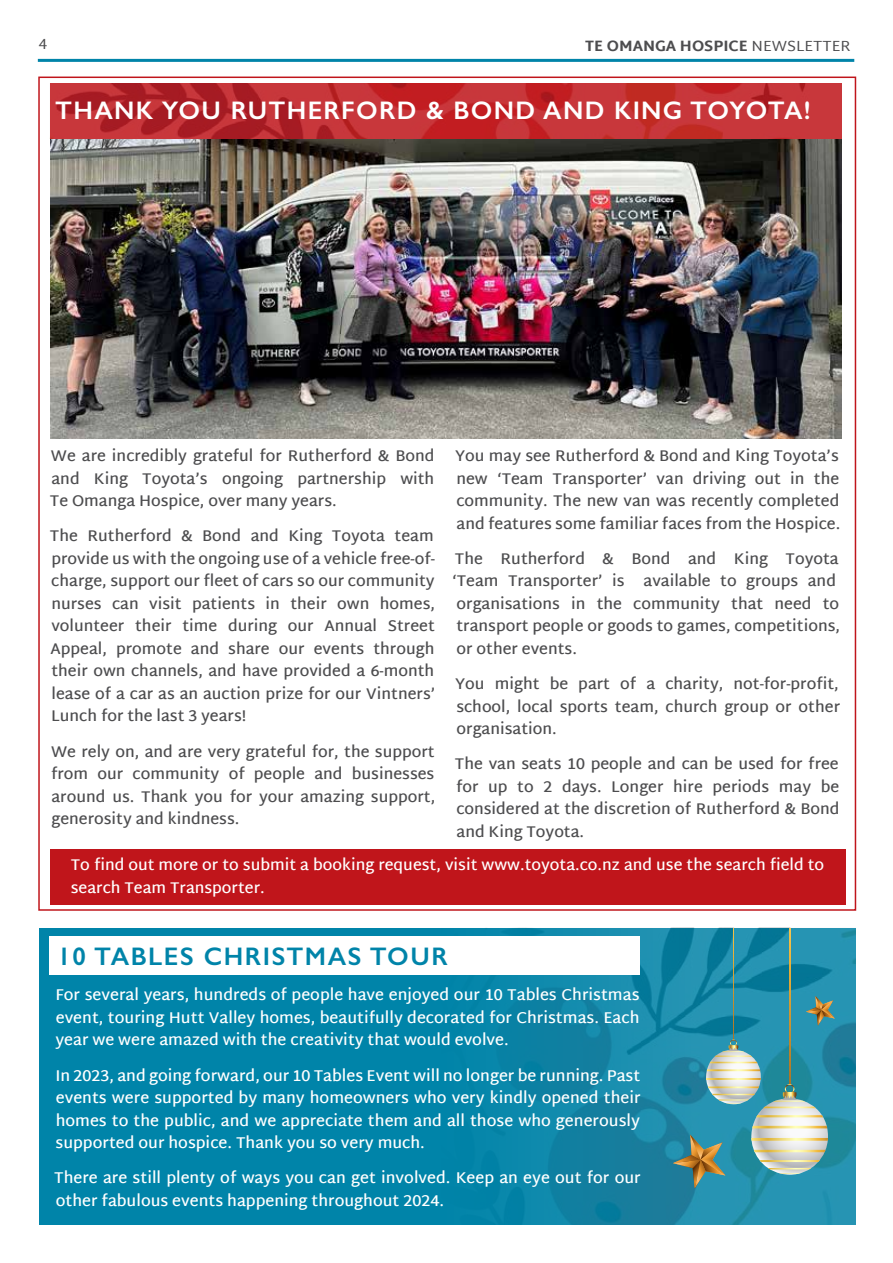
<style>
.page{position:relative;width:893px;height:1263px;background:#fff}
.page>*{position:absolute;margin:0;border:0;box-sizing:border-box;transform-origin:0 0}
.t1{font:600 25.5px "Gill Sans";letter-spacing:.05em;color:#fff}
.t2{font:600 25.5px "Gill Sans";letter-spacing:.06em;color:#0084a9}
.t3{font:600 15.6px/22.5px "Martel Sans";color:#fff;text-align:justify}
.t4{font:600 15.45px/22.5px "Martel Sans";color:#4d4d4f;text-align:justify}
.t5{font:600 15.45px/22.5px "Martel Sans";color:#fff}
.t6{font:800 15px "Martel Sans";color:#4d4d4f}
.t7{font:15px "Martel Sans";color:#4d4d4f}
.s1{font-weight:400}
</style>
<div class="page">
<hr style="left:38px;top:59px;width:816px;height:3px;background:#0084a9">
<div style="left:39px;top:928px;width:816px;height:297px;background:#0084a9"></div>
<img style="left:506px;top:928px;width:349px;height:297px">
<img style="left:51px;top:139px;width:791px;height:300px">
<svg style="left:733px;top:928px;width:1px;height:111px"></svg>
<svg style="left:789px;top:928px;width:1px;height:111px"></svg>
<svg style="left:806px;top:996px;width:29px;height:30px"></svg>
<svg style="left:673px;top:1039px;width:155px;height:149px;background:#64a4ac"></svg>
<div style="left:50px;top:849px;width:795px;height:55px;background:#c0151b"></div>
<div style="left:50px;top:936px;width:590px;height:39px;background:#fff"></div>
<img style="left:50px;top:84px;width:792px;height:55px">
<p class="t7" style="left:39px;top:35px;width:10px">4</p>
<p class="t6" style="left:585px;top:37px;width:267px">TE OMANGA HOSPICE <span class="s1">NEWSLETTER</span></p>
<h1 class="t1" style="left:55px;top:95px;width:757px">THANK YOU RUTHERFORD &amp; BOND AND KING TOYOTA!</h1>
<p class="t4" style="left:455px;top:444px;width:387px">You may see Rutherford &amp; Bond and King Toyota’s new ‘Team Transporter’ van driving out in the community. The new van was recently completed and features some familiar faces from the Hospice.</p>
<p class="t4" style="left:452px;top:547px;width:389px;text-align:left">The Rutherford &amp; Bond and King Toyota ‘Team Transporter’ is available to groups and organisations in the community that need to transport people or goods to games, competitions, or other events.</p>
<p class="t4" style="left:455px;top:672px;width:386px">You might be part of a charity, not-for-profit, school, local sports team, church group or other organisation.</p>
<p class="t4" style="left:455px;top:753px;width:386px">The van seats 10 people and can be used for free for up to 2 days. Longer hire periods may be considered at the discretion of Rutherford &amp; Bond and King Toyota.</p>
<p class="t5" style="left:71px;top:854px;width:755px">To find out more or to submit a booking request, visit www.toyota.co.nz and use the search field to search Team Transporter.</p>
<p class="t4" style="left:50px;top:444px;width:386px">We are incredibly grateful for Rutherford &amp; Bond and King Toyota’s ongoing partnership with Te Omanga Hospice, over many years.</p>
<p class="t4" style="left:50px;top:525px;width:387px">The Rutherford &amp; Bond and King Toyota team provide us with the ongoing use of a vehicle free-of&shy;charge, support our fleet of cars so our community nurses can visit patients in their own homes, volunteer their time during our Annual Street Appeal, promote and share our events through their own channels, and have provided a 6-month lease of a car as an auction prize for our Vintners’ Lunch for the last 3 years!</p>
<p class="t4" style="left:51px;top:740px;width:386px">We rely on, and are very grateful for, the support from our community of people and businesses around us. Thank you for your amazing support, generosity and kindness.</p>
<h1 class="t2" style="left:57px;top:941px;width:392px">10 TABLES CHRISTMAS TOUR</h1>
<p class="t3" style="left:55px;top:984px;width:586px">For several years, hundreds of people have enjoyed our 10 Tables Christmas event, touring Hutt Valley homes, beautifully decorated for Christmas. Each year we were amazed with the creativity that would evolve.</p>
<p class="t3" style="left:55px;top:1064px;width:587px">In 2023, and going forward, our 10 Tables Event will no longer be running. Past events were supported by many homeowners who very kindly opened their homes to the public, and we appreciate them and all those who generously supported our hospice. Thank you so very much.</p>
<p class="t3" style="left:54px;top:1167px;width:588px">There are still plenty of ways you can get involved. Keep an eye out for our other fabulous events happening throughout 2024.</p>
</div>
